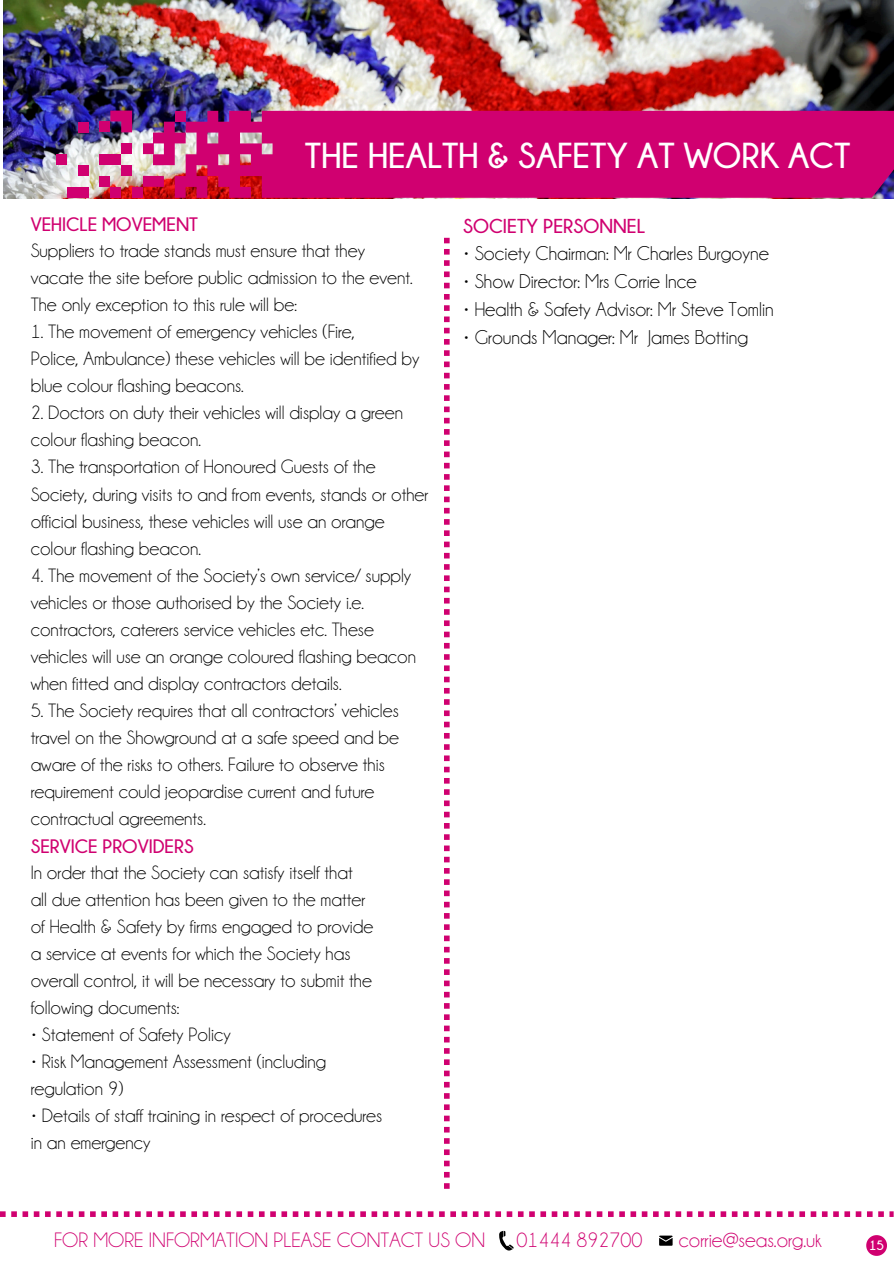
<style>
.page{position:relative;width:894px;height:1264px;background:#fff}
.page>*{position:absolute;margin:0;border:0;box-sizing:border-box;transform-origin:0 0}
.t1{font:700 36px "Champagne Limousines";color:#fff}
.t2{font:21px "Champagne Limousines";color:#d00070}
.t3{font:20.1px "Champagne Limousines";color:#000}
.t4{font:700 20.1px "Champagne Limousines";color:#d00070}
.t5{font:19.5px/27px "Champagne Limousines";color:#000}
.t6{font:700 19.5px "Champagne Limousines";color:#d00070}
.t7{font:700 13.5px "Champagne Limousines";color:#fff}
</style>
<div class="page">
<svg style="left:0;top:1211px;width:893px;height:5px"></svg>
<svg style="left:866px;top:1235px;width:20px;height:20px"></svg>
<svg style="left:659px;top:1235px;width:13px;height:10px"></svg>
<svg style="left:499px;top:1230px;width:14px;height:20px"></svg>
<img style="left:3px;top:0;width:890px;height:198px">
<div style="left:175px;top:111px;width:718px;height:87px;background:#d00070"></div>
<div style="left:175px;top:111px;width:11px;height:11px;background:#d00070"></div>
<div style="left:143px;top:176px;width:21px;height:11px;background:#d00070"></div>
<svg style="left:110px;top:111px;width:22px;height:21px"></svg>
<div style="left:132px;top:187px;width:11px;height:10px;background:#d00070"></div>
<div style="left:110px;top:187px;width:11px;height:10px;background:#d00070"></div>
<div style="left:67px;top:187px;width:22px;height:10px;background:#d00070"></div>
<div style="left:78px;top:165px;width:11px;height:11px;background:#d00070"></div>
<div style="left:99px;top:154px;width:22px;height:11px;background:#d00070"></div>
<div style="left:78px;top:122px;width:11px;height:10px;background:#d00070"></div>
<svg style="left:143px;top:122px;width:43px;height:43px;background:#be5393"></svg>
<div style="left:121px;top:143px;width:11px;height:11px;background:#d00070"></div>
<div style="left:121px;top:165px;width:11px;height:11px;background:#d00070"></div>
<div style="left:56px;top:154px;width:11px;height:11px;background:#d00070"></div>
<div style="left:99px;top:176px;width:11px;height:11px;background:#d00070"></div>
<div style="left:99px;top:121px;width:11px;height:11px;background:#d00070"></div>
<svg style="left:444px;top:238px;width:5px;height:950px"></svg>
<p class="t1" style="left:305px;top:135px;width:547px">THE HEALTH &amp; SAFETY AT WORK ACT</p>
<p class="t6" style="left:31px;top:214px;width:169px">VEHICLE MOVEMENT</p>
<p class="t5" style="left:31px;top:237px;width:336px">Suppliers to trade stands must ensure that they</p>
<p class="t5" style="left:31px;top:264px;width:383px">vacate the site before public admission to the event.<br>The only exception to this rule will be:</p>
<p class="t5" style="left:31px;top:318px;width:326px">1. The movement of emergency vehicles (Fire,</p>
<p class="t5" style="left:31px;top:345px;width:390px">Police, Ambulance) these vehicles will be identified by blue colour flashing beacons.</p>
<p class="t5" style="left:31px;top:399px;width:374px">2. Doctors on duty their vehicles will display a green colour flashing beacon.</p>
<p class="t5" style="left:31px;top:453px;width:346px">3. The transportation of Honoured Guests of the</p>
<p class="t5" style="left:31px;top:480px;width:399px">Society, during visits to and from events, stands or other official business, these vehicles will use an orange colour flashing beacon.</p>
<p class="t5" style="left:31px;top:561px;width:387px">4. The movement of the Society’s own service/ supply vehicles or those authorised by the Society i.e. contractors, caterers service vehicles etc. These vehicles will use an orange coloured flashing beacon when fitted and display contractors details.</p>
<p class="t5" style="left:31px;top:696px;width:370px">5. The Society requires that all contractors’ vehicles travel on the Showground at a safe speed and be aware of the risks to others. Failure to observe this requirement could jeopardise current and future contractual agreements.</p>
<p class="t6" style="left:31px;top:835px;width:164px">SERVICE PROVIDERS</p>
<p class="t5" style="left:31px;top:858px;width:323px">In order that the Society can satisfy itself that</p>
<p class="t5" style="left:31px;top:885px;width:336px">all due attention has been given to the matter</p>
<p class="t5" style="left:31px;top:912px;width:344px">of Health &amp; Safety by firms engaged to provide</p>
<p class="t5" style="left:31px;top:939px;width:321px">a service at events for which the Society has</p>
<p class="t5" style="left:31px;top:966px;width:343px">overall control, it will be necessary to submit the</p>
<p class="t5" style="left:31px;top:993px;width:150px">following documents:</p>
<p class="t5" style="left:31px;top:1020px;width:201px">• Statement of Safety Policy</p>
<p class="t5" style="left:31px;top:1047px;width:297px">• Risk Management Assessment (including</p>
<p class="t5" style="left:31px;top:1074px;width:94px">regulation 9)</p>
<p class="t5" style="left:31px;top:1101px;width:353px">• Details of staff training in respect of procedures</p>
<p class="t5" style="left:31px;top:1128px;width:121px">in an emergency</p>
<p class="t4" style="left:463px;top:214px;width:183px">SOCIETY PERSONNEL</p>
<p class="t3" style="left:463px;top:243px;width:307px">• Society Chairman: Mr Charles Burgoyne</p>
<p class="t3" style="left:463px;top:271px;width:235px">• Show Director: Mrs Corrie Ince</p>
<p class="t3" style="left:463px;top:299px;width:312px">• Health &amp; Safety Advisor: Mr Steve Tomlin</p>
<p class="t3" style="left:463px;top:327px;width:286px">• Grounds Manager: Mr James Botting</p>
<p class="t2" style="left:54px;top:1228px;width:432px">FOR MORE INFORMATION PLEASE CONTACT US ON</p>
<p class="t2" style="left:516px;top:1228px;width:127px">01444 892700</p>
<p class="t2" style="left:678px;top:1228px;width:144px">corrie@seas.org.uk</p>
<p class="t7" style="left:868px;top:1238px;width:17px">15</p>
</div>
